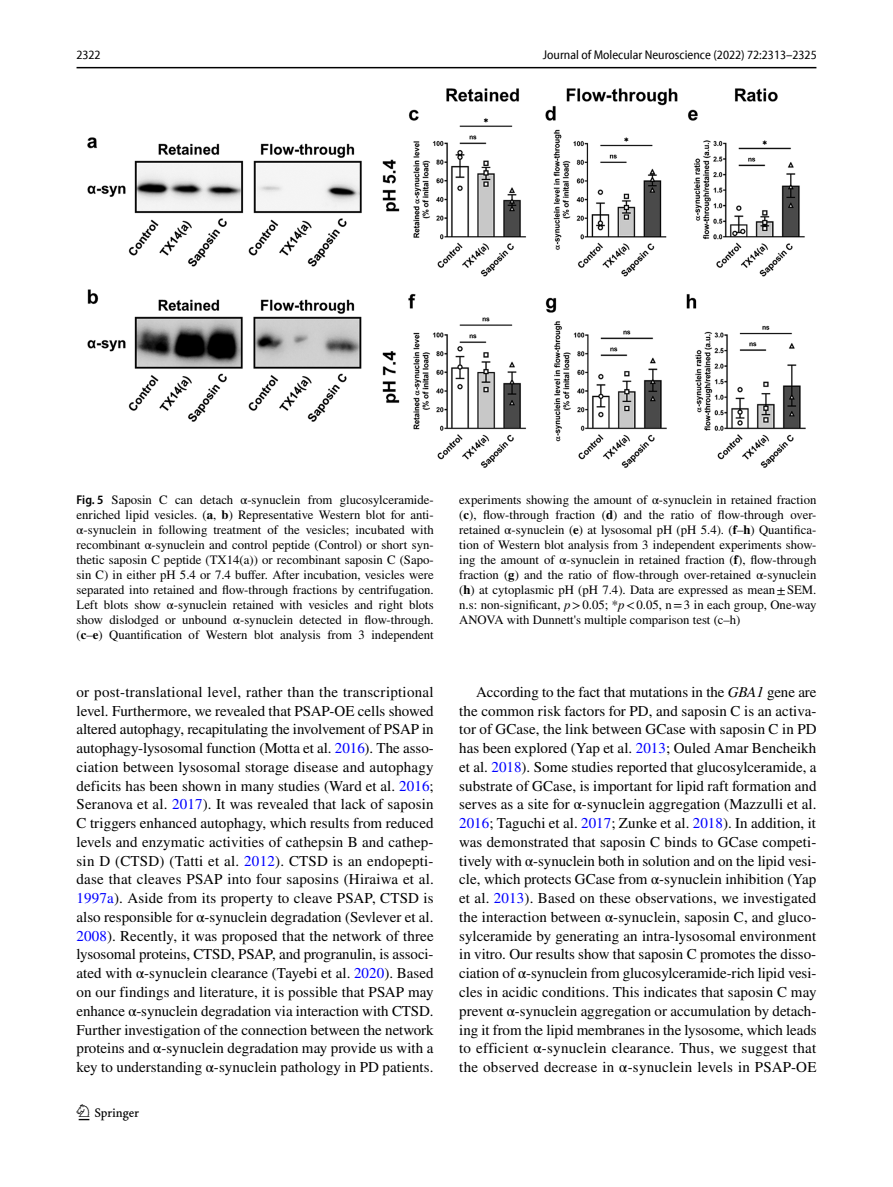
<style>
.page{position:relative;width:893px;height:1187px;background:#fff}
.page>*{position:absolute;margin:0;border:0;box-sizing:border-box;transform-origin:0 0}
.t1{font:22.5px "Springnew Regular 2";color:#000}
.t2{font:15px/18.8px "STIX";letter-spacing:.005em;color:#000;text-align:justify}
.t3{font:12.75px/15px "STIX";color:#000;text-align:justify}
.t4{font:semi-condensed 12.75px "Myriad Pro Unic";color:#000}
.s1{font-family:"Myriad Pro";font-weight:600;font-stretch:semi-condensed}
.s2{font-weight:700}
.s3{font-style:italic}
.s4{color:#00f}
</style>
<div class="page">
<hr style="left:77px;top:67px;width:739px;height:1px;background:#000">
<img style="left:87px;top:88px;width:719px;height:380px">
<p class="t4" style="left:76px;top:50px;width:26px">2322</p>
<p class="t4" style="left:543px;top:50px;width:275px">Journal of Molecular Neuroscience (2022) 72:2313–2325</p>
<p class="t3" style="left:77px;top:493px;width:359px"><span class="s1">Fig. 5</span> Saposin C can detach α-synuclein from glucosylceramide&shy;enriched lipid vesicles. (<span class="s2">a</span>, <span class="s2">b</span>) Representative Western blot for anti&shy;α-synuclein in following treatment of the vesicles; incubated with recombinant α-synuclein and control peptide (Control) or short syn&shy;thetic saposin C peptide (TX14(a)) or recombinant saposin C (Sapo&shy;sin C) in either pH 5.4 or 7.4 buffer. After incubation, vesicles were separated into retained and flow-through fractions by centrifugation.<br>Left blots show α-synuclein retained with vesicles and right blots show dislodged or unbound α-synuclein detected in flow-through. (<span class="s2">c</span>–<span class="s2">e</span>) Quantification of Western blot analysis from 3 independent</p>
<p class="t3" style="left:459px;top:493px;width:359px">experiments showing the amount of α-synuclein in retained fraction (<span class="s2">c</span>), flow-through fraction (<span class="s2">d</span>) and the ratio of flow-through over&shy;retained α-synuclein (<span class="s2">e</span>) at lysosomal pH (pH 5.4). (<span class="s2">f</span>–<span class="s2">h</span>) Quantifica&shy;tion of Western blot analysis from 3 independent experiments show&shy;ing the amount of α-synuclein in retained fraction (<span class="s2">f</span>), flow-through fraction (<span class="s2">g</span>) and the ratio of flow-through over-retained α-synuclein (<span class="s2">h</span>) at cytoplasmic pH (pH 7.4). Data are expressed as mean±SEM. n.s: non-significant, <span class="s3">p</span>&gt;0.05; *<span class="s3">p</span>&lt;0.05, n=3 in each group, One-way ANOVA with Dunnett's multiple comparison test (c–h)</p>
<p class="t2" style="left:77px;top:683px;width:359px">or post-translational level, rather than the transcriptional level. Furthermore, we revealed that PSAP-OE cells showed altered autophagy, recapitulating the involvement of PSAP in autophagy-lysosomal function (Motta et al. <span class="s4">2016</span>). The asso&shy;ciation between lysosomal storage disease and autophagy deficits has been shown in many studies (Ward et al. <span class="s4">2016</span>; Seranova et al. <span class="s4">2017</span>). It was revealed that lack of saposin C triggers enhanced autophagy, which results from reduced levels and enzymatic activities of cathepsin B and cathep&shy;sin D (CTSD) (Tatti et al. <span class="s4">2012</span>). CTSD is an endopepti&shy;dase that cleaves PSAP into four saposins (Hiraiwa et al.<br><span class="s4">1997a</span>). Aside from its property to cleave PSAP, CTSD is also responsible for α-synuclein degradation (Sevlever et al.<br><span class="s4">2008</span>). Recently, it was proposed that the network of three lysosomal proteins, CTSD, PSAP, and progranulin, is associ&shy;ated with α-synuclein clearance (Tayebi et al. <span class="s4">2020</span>). Based on our findings and literature, it is possible that PSAP may enhance α-synuclein degradation via interaction with CTSD.<br>Further investigation of the connection between the network proteins and α-synuclein degradation may provide us with a key to understanding α-synuclein pathology in PD patients.</p>
<p class="t2" style="left:459px;top:683px;width:359px;text-indent:17px">According to the fact that mutations in the <span class="s3">GBA1</span> gene are the common risk factors for PD, and saposin C is an activa&shy;tor of GCase, the link between GCase with saposin C in PD has been explored (Yap et al. <span class="s4">2013</span>; Ouled Amar Bencheikh et al. <span class="s4">2018</span>). Some studies reported that glucosylceramide, a substrate of GCase, is important for lipid raft formation and serves as a site for α-synuclein aggregation (Mazzulli et al.<br><span class="s4">2016</span>; Taguchi et al. <span class="s4">2017</span>; Zunke et al. <span class="s4">2018</span>). In addition, it was demonstrated that saposin C binds to GCase competi&shy;tively with α-synuclein both in solution and on the lipid vesi&shy;cle, which protects GCase from α-synuclein inhibition (Yap et al. <span class="s4">2013</span>). Based on these observations, we investigated the interaction between α-synuclein, saposin C, and gluco&shy;sylceramide by generating an intra-lysosomal environment in vitro. Our results show that saposin C promotes the disso&shy;ciation of α-synuclein from glucosylceramide-rich lipid vesi&shy;cles in acidic conditions. This indicates that saposin C may prevent α-synuclein aggregation or accumulation by detach&shy;ing it from the lipid membranes in the lysosome, which leads to efficient α-synuclein clearance. Thus, we suggest that the observed decrease in α-synuclein levels in PSAP-OE</p>
<h1 class="t1" style="left:79px;top:1104px;width:62px">1 3</h1>
</div>
